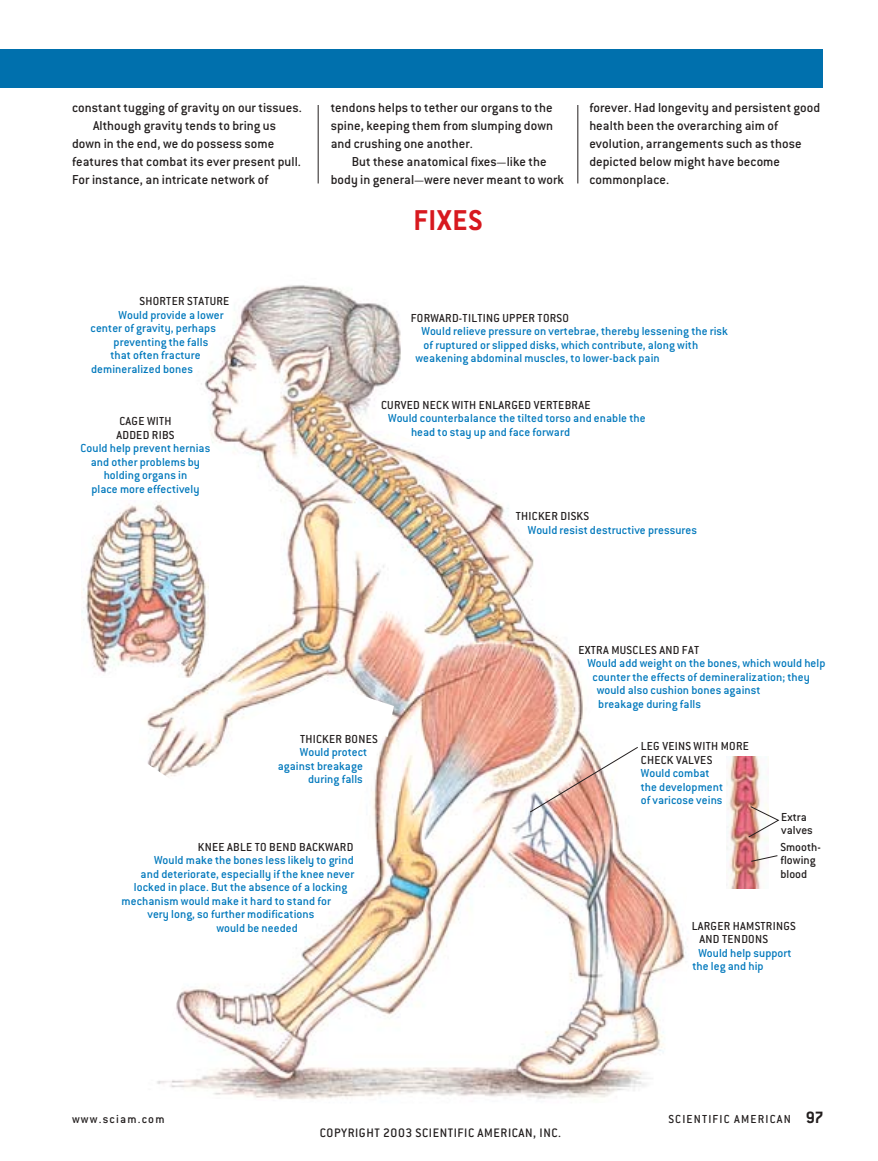
<style>
.page{position:relative;width:878px;height:1161px;background:#fff}
.page>*{position:absolute;margin:0;border:0;box-sizing:border-box;transform-origin:0 0}
.t1{font:700 31.5px "Conduit ITC";letter-spacing:.025em;color:#d7191f}
.t2{font:500 14.25px/18px "Conduit ITC";letter-spacing:.005em;color:#231f1f;text-align:justify}
.t3{font:500 13.5px "Conduit ITC";letter-spacing:.04em;color:#231f1f}
.t4{font:500 12.75px/13.5px "Conduit ITC";letter-spacing:.005em;color:#0078bc}
.t5{font:500 12.75px/13.8px "Conduit ITC";letter-spacing:.02em;color:#231f1f}
.t6{font:500 12.75px "Conduit ITC";letter-spacing:.09em;color:#231f1f}
.s1{font-size:12px}
.s2{font-weight:700;font-size:18px}
</style>
<div class="page">
<img style="left:726px;top:757px;width:42px;height:98px">
<svg style="left:726px;top:855px;width:52px;height:34px"></svg>
<img style="left:81px;top:504px;width:56px;height:169px">
<svg style="left:747px;top:806px;width:32px;height:32px"></svg>
<img style="left:137px;top:285px;width:551px;height:815px">
<img style="left:529px;top:746px;width:109px;height:67px">
<hr style="left:318px;top:105px;width:1px;height:79px;background:#231f1f">
<hr style="left:577px;top:105px;width:1px;height:78px;background:#231f1f">
<div style="left:0;top:49px;width:822px;height:39px;background:#0070ad"></div>
<p class="t2" style="left:72px;top:100px;width:231px">constant tugging of gravity on our tissues.</p>
<p class="t2" style="left:93px;top:118px;width:185px">Although gravity tends to bring us</p>
<p class="t2" style="left:72px;top:136px;width:204px">down in the end, we do possess some</p>
<p class="t2" style="left:72px;top:154px;width:230px">features that combat its ever present pull.</p>
<p class="t2" style="left:72px;top:172px;width:198px">For instance, an intricate network of</p>
<p class="t5" style="left:140px;top:296px;width:91px">SHORTER STATURE</p>
<p class="t4" style="left:119px;top:309px;width:107px">Would provide a lower</p>
<p class="t4" style="left:90px;top:323px;width:127px">center of gravity, perhaps</p>
<p class="t4" style="left:114px;top:336px;width:96px">preventing the falls</p>
<p class="t4" style="left:110px;top:350px;width:92px">that often fracture</p>
<p class="t4" style="left:91px;top:363px;width:103px">demineralized bones</p>
<p class="t5" style="left:116px;top:416px;width:60px">CAGE WITH<br>ADDED RIBS</p>
<p class="t4" style="left:81px;top:443px;width:131px;text-align:center">Could help prevent hernias and other problems by holding organs in<br>place more effectively</p>
<p class="t2" style="left:330px;top:100px;width:224px">tendons helps to tether our organs to the spine, keeping them from slumping down and crushing one another.</p>
<p class="t2" style="left:331px;top:154px;width:235px;text-align:center">But these anatomical fixes<span class="s1">—</span>like the<br>body in general<span class="s1">—</span>were never meant to work</p>
<h1 class="t1" style="left:413px;top:209px;width:70px">FIXES</h1>
<p class="t2" style="left:589px;top:100px;width:232px;text-align:left">forever. Had longevity and persistent good health been the overarching aim of evolution, arrangements such as those depicted below might have become commonplace.</p>
<p class="t5" style="left:411px;top:312px;width:159px">FORWARD-TILTING UPPER TORSO</p>
<p class="t4" style="left:421px;top:326px;width:308px">Would relieve pressure on vertebrae, thereby lessening the risk</p>
<p class="t4" style="left:423px;top:339px;width:276px">of ruptured or slipped disks, which contribute, along with</p>
<p class="t4" style="left:415px;top:353px;width:246px">weakening abdominal muscles, to lower-back pain</p>
<p class="t5" style="left:381px;top:399px;width:211px">CURVED NECK WITH ENLARGED VERTEBRAE</p>
<p class="t4" style="left:411px;top:413px;width:236px;text-indent:-23px">Would counterbalance the tilted torso and enable the head to stay up and face forward</p>
<p class="t5" style="left:516px;top:511px;width:75px">THICKER DISKS</p>
<p class="t4" style="left:527px;top:524px;width:171px">Would resist destructive pressures</p>
<p class="t5" style="left:578px;top:644px;width:122px">EXTRA MUSCLES AND FAT</p>
<p class="t4" style="left:587px;top:658px;width:239px">Would add weight on the bones, which would help</p>
<p class="t4" style="left:592px;top:671px;width:219px">counter the effects of demineralization; they</p>
<p class="t4" style="left:596px;top:685px;width:165px">would also cushion bones against</p>
<p class="t4" style="left:598px;top:698px;width:104px">breakage during falls</p>
<p class="t5" style="left:300px;top:733px;width:79px">THICKER BONES</p>
<p class="t4" style="left:300px;top:747px;width:69px">Would protect</p>
<p class="t4" style="left:278px;top:760px;width:87px">against breakage</p>
<p class="t4" style="left:308px;top:774px;width:56px">during falls</p>
<p class="t5" style="left:198px;top:841px;width:157px">KNEE ABLE TO BEND BACKWARD</p>
<p class="t4" style="left:154px;top:855px;width:201px">Would make the bones less likely to grind</p>
<p class="t4" style="left:141px;top:868px;width:215px">and deteriorate, especially if the knee never</p>
<p class="t4" style="left:134px;top:882px;width:215px">locked in place. But the absence of a locking</p>
<p class="t4" style="left:122px;top:895px;width:211px">mechanism would make it hard to stand for</p>
<p class="t4" style="left:147px;top:909px;width:168px">very long, so further modifications</p>
<p class="t4" style="left:216px;top:922px;width:83px">would be needed</p>
<p class="t5" style="left:640px;top:741px;width:110px">LEG VEINS WITH MORE<br>CHECK VALVES</p>
<p class="t4" style="left:640px;top:768px;width:84px">Would combat the development of varicose veins</p>
<p class="t5" style="left:781px;top:811px;width:33px">Extra valves</p>
<p class="t5" style="left:780px;top:841px;width:42px">Smooth&shy;flowing blood</p>
<p class="t5" style="left:699px;top:920px;width:98px;text-indent:-8px">LARGER HAMSTRINGS<br>AND TENDONS</p>
<p class="t4" style="left:692px;top:947px;width:100px;text-indent:6px">Would help support the leg and hip</p>
<p class="t6" style="left:72px;top:1114px;width:94px">www.sciam.com</p>
<p class="t6" style="left:668px;top:1114px;width:157px">SCIENTIFIC AMERICAN <span class="s2">97</span></p>
<p class="t3" style="left:320px;top:1128px;width:243px">COPYRIGHT 2003 SCIENTIFIC AMERICAN, INC.</p>
</div>
